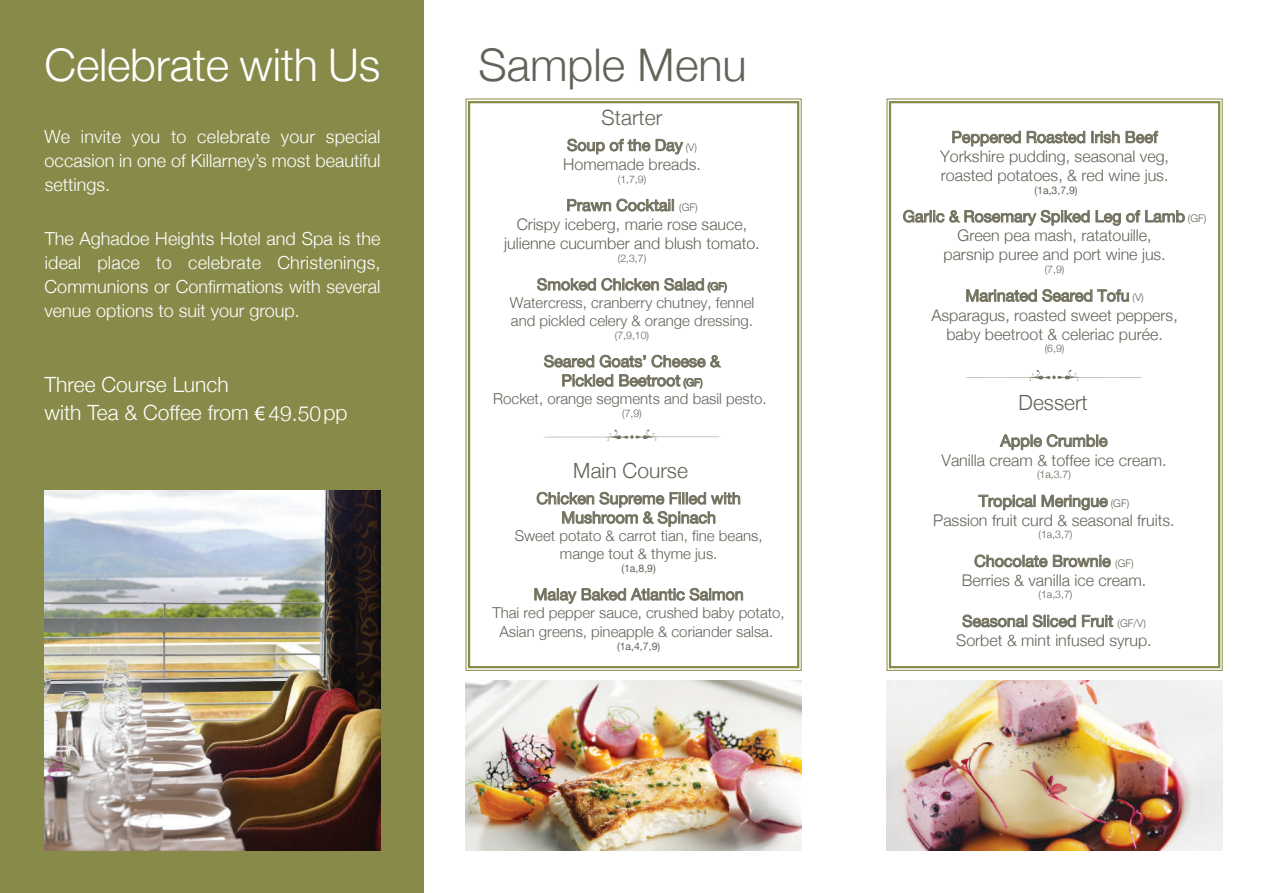
<style>
.page{position:relative;width:1263px;height:893px;background:#fff}
.page>*{position:absolute;margin:0;border:0;box-sizing:border-box;transform-origin:0 0}
.t1{font:300 45px "Helvetica Neue";letter-spacing:-.005em;color:#fff}
.t2{font:300 45px "Helvetica Neue";color:#626358}
.t3{font:300 21px/28.5px "Helvetica Neue";color:#fff}
.t4{font:300 21px "Helvetica Neue";color:#626358}
.t5{font:300 18px/24px "Helvetica Neue";color:#fff;text-align:justify}
.t6{font:300 16.05px/19.2px "Helvetica Neue";color:#626358;text-align:center}
.t7{font:16.05px/19.2px "Helvetica Neue";color:#626358;text-align:center}
.t8{font:300 15px/18px "Helvetica Neue";color:#626358;text-align:center}
.t9{font:300 10.5px "Helvetica Neue";color:#626358}
.t10{font:10.5px "Helvetica Neue";color:#626358}
.s1{font-weight:400}
.s2{font-size:10.5px}
.s3{font-weight:300;font-size:10.5px}
</style>
<div class="page">
<div style="left:468px;top:101px;width:331px;height:567px;border:2px solid #888a49"></div>
<div style="left:889px;top:101px;width:331px;height:567px;border:2px solid #888a49"></div>
<div style="left:0;top:0;width:423px;height:893px;background:#888a49"></div>
<svg style="left:255px;top:406px;width:10px;height:14px"></svg>
<img style="left:45px;top:490px;width:336px;height:360px">
<img style="left:466px;top:680px;width:335px;height:170px">
<svg style="left:543px;top:429px;width:178px;height:12px"></svg>
<svg style="left:965px;top:370px;width:178px;height:11px"></svg>
<svg style="left:1000px;top:435px;width:107px;height:15px"></svg>
<svg style="left:979px;top:495px;width:56px;height:15px"></svg>
<svg style="left:1042px;top:495px;width:65px;height:15px"></svg>
<svg style="left:975px;top:555px;width:72px;height:12px"></svg>
<svg style="left:1053px;top:555px;width:57px;height:12px"></svg>
<svg style="left:962px;top:615px;width:65px;height:12px"></svg>
<svg style="left:1033px;top:615px;width:43px;height:12px"></svg>
<svg style="left:1082px;top:615px;width:31px;height:12px"></svg>
<img style="left:887px;top:680px;width:335px;height:170px">
<svg style="left:567px;top:139px;width:83px;height:15px"></svg>
<svg style="left:656px;top:139px;width:27px;height:15px"></svg>
<svg style="left:567px;top:199px;width:44px;height:12px"></svg>
<svg style="left:617px;top:199px;width:57px;height:12px"></svg>
<svg style="left:537px;top:278px;width:59px;height:12px"></svg>
<svg style="left:602px;top:278px;width:125px;height:14px"></svg>
<svg style="left:544px;top:355px;width:50px;height:12px"></svg>
<svg style="left:600px;top:355px;width:46px;height:12px"></svg>
<svg style="left:652px;top:355px;width:69px;height:12px"></svg>
<svg style="left:562px;top:375px;width:51px;height:11px"></svg>
<svg style="left:619px;top:375px;width:83px;height:13px"></svg>
<svg style="left:537px;top:492px;width:203px;height:34px"></svg>
<svg style="left:535px;top:588px;width:41px;height:15px"></svg>
<svg style="left:582px;top:588px;width:102px;height:12px"></svg>
<svg style="left:690px;top:588px;width:53px;height:12px"></svg>
<svg style="left:952px;top:131px;width:68px;height:15px"></svg>
<svg style="left:1027px;top:131px;width:58px;height:12px"></svg>
<svg style="left:1092px;top:131px;width:27px;height:12px"></svg>
<svg style="left:1126px;top:131px;width:32px;height:12px"></svg>
<svg style="left:903px;top:210px;width:186px;height:15px"></svg>
<svg style="left:1096px;top:210px;width:24px;height:15px"></svg>
<svg style="left:1126px;top:210px;width:58px;height:12px"></svg>
<svg style="left:966px;top:289px;width:163px;height:13px"></svg>
<h1 class="t1" style="left:45px;top:29px;width:337px">Celebrate with Us</h1>
<h1 class="t2" style="left:478px;top:29px;width:270px">Sample Menu</h1>
<p class="t5" style="left:45px;top:123px;width:337px">We invite you to celebrate your special occasion in one of Killarney’s most beautiful settings.</p>
<p class="t5" style="left:45px;top:225px;width:337px">The Aghadoe Heights Hotel and Spa is the ideal place to celebrate Christenings, Communions or Confirmations with several venue options to suit your group.</p>
<h2 class="t3" style="left:45px;top:368px;width:304px">Three Course Lunch<br>with Tea &amp; Coffee from 49.50pp</h2>
<h2 class="t4" style="left:602px;top:101px;width:62px">Starter</h2>
<p class="t6" style="left:563px;top:134px;width:139px;text-align:left"><span class="s1">Soup of the Day</span> <span class="s2">(V)<br></span>Homemade breads.</p>
<p class="t9" style="left:618px;top:170px;width:30px">(1,7,9)</p>
<p class="t6" style="left:504px;top:194px;width:257px"><span class="s1">Prawn Cocktail</span> <span class="s2">(GF)<br></span>Crispy iceberg, marie rose sauce, julienne cucumber and blush tomato.</p>
<p class="t9" style="left:618px;top:250px;width:30px">(2,3,7)</p>
<p class="t7" style="left:537px;top:276px;width:192px">Smoked Chicken Salad <span class="s2">(GF)</span></p>
<p class="t8" style="left:510px;top:293px;width:246px;text-align:left">Watercress, cranberry chutney, fennel and pickled celery &amp; orange dressing.</p>
<p class="t9" style="left:615px;top:326px;width:36px">(7,9,10)</p>
<p class="t7" style="left:544px;top:353px;width:178px">Seared Goats’ Cheese &amp;<br>Pickled Beetroot <span class="s2">(GF</span><span class="s3">)</span></p>
<p class="t8" style="left:493px;top:389px;width:275px">Rocket, orange segments and basil pesto.</p>
<p class="t9" style="left:622px;top:405px;width:21px">(7,9)</p>
<h2 class="t4" style="left:573px;top:454px;width:116px">Main Course</h2>
<p class="t7" style="left:536px;top:490px;width:206px">Chicken Supreme Filled with<br>Mushroom &amp; Spinach</p>
<p class="t8" style="left:515px;top:526px;width:249px">Sweet potato &amp; carrot tian, fine beans, mange tout &amp; thyme jus.</p>
<p class="t10" style="left:621px;top:560px;width:36px">(1a,8,9)</p>
<p class="t7" style="left:533px;top:586px;width:212px">Malay Baked Atlantic Salmon</p>
<p class="t8" style="left:492px;top:602px;width:294px;line-height:19.2px">Thai red pepper sauce, crushed baby potato,<br>Asian greens, pineapple &amp; coriander salsa.</p>
<p class="t10" style="left:617px;top:639px;width:45px">(1a,4,7,9)</p>
<p class="t7" style="left:951px;top:128px;width:208px">Peppered Roasted Irish Beef</p>
<p class="t6" style="left:940px;top:145px;width:230px;text-align:left">Yorkshire pudding, seasonal veg, roasted potatoes, &amp; red wine jus.</p>
<p class="t10" style="left:1034px;top:182px;width:45px">(1a,3,7,9)</p>
<p class="t6" style="left:903px;top:206px;width:305px"><span class="s1">Garlic &amp; Rosemary Spiked Leg of Lamb</span> <span class="s2">(GF)<br></span>Green pea mash, ratatouille,<br>parsnip puree and port wine jus.</p>
<p class="t9" style="left:1045px;top:261px;width:21px">(7,9)</p>
<p class="t6" style="left:931px;top:285px;width:248px"><span class="s1">Marinated Seared Tofu</span> <span class="s2">(V)<br></span>Asparagus, roasted sweet peppers, baby beetroot &amp; celeriac purée.</p>
<p class="t9" style="left:1045px;top:340px;width:21px">(6,9)</p>
<h2 class="t4" style="left:1018px;top:385px;width:71px">Dessert</h2>
<p class="t7" style="left:1000px;top:432px;width:109px">Apple Crumble</p>
<p class="t6" style="left:941px;top:449px;width:226px">Vanilla cream &amp; toffee ice cream.</p>
<p class="t9" style="left:1037px;top:466px;width:35px">(1a,3.7)</p>
<p class="t6" style="left:933px;top:490px;width:243px"><span class="s1">Tropical Meringue</span> <span class="s2">(GF)<br></span>Passion fruit curd &amp; seasonal fruits.</p>
<p class="t9" style="left:1038px;top:526px;width:35px">(1a,3,7)</p>
<p class="t6" style="left:962px;top:550px;width:186px"><span class="s1">Chocolate Brownie</span> <span class="s2">(GF)<br></span>Berries &amp; vanilla ice cream.</p>
<p class="t9" style="left:1038px;top:586px;width:35px">(1a,3,7)</p>
<p class="t6" style="left:956px;top:610px;width:197px"><span class="s1">Seasonal Sliced Fruit</span> <span class="s2">(GF/V)<br></span>Sorbet &amp; mint infused syrup.</p>
</div>
